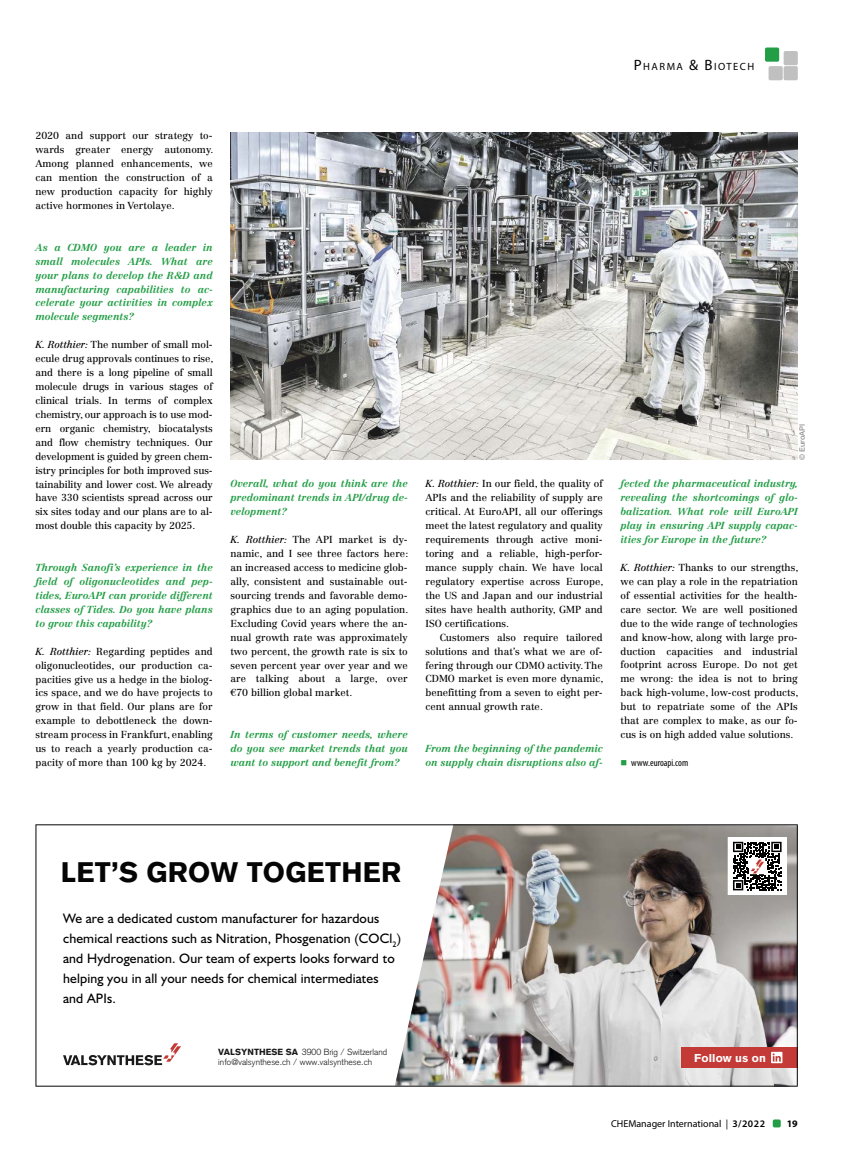
<style>
.page{position:relative;width:851px;height:1170px;background:#fff}
.page>*{position:absolute;margin:0;border:0;box-sizing:border-box;transform-origin:0 0}
.t1{font:900 27.75px "Akzidenz Grotesk";letter-spacing:.01em;color:#050505}
.t2{font:13.75px/20px "Humanist 521 BT";letter-spacing:.01em;color:#000}
.t3{font:900 11.25px "Akzidenz Grotesk";letter-spacing:.015em;color:#fff}
.t4{font:10.5px "Myriad Pro";letter-spacing:.145em;color:#000}
.t5{font:10px/13.9px "Centennial LT Std";color:#000;text-align:justify}
.t6{font:italic 700 10px/13.9px "Centennial LT Std";color:#239e46;text-align:justify}
.t7{font:10px "Myriad Pro";color:#000}
.t8{font:condensed 10px "Myriad Pro";color:#000}
.t9{font:700 10px "Myriad Pro";color:#000}
.t10{font:300 8.75px/10px "Akzidenz Grotesk";letter-spacing:.005em;color:#19191a}
.t11{font:500 7.5px "Helvetica Neue LT Std";color:#939393}
.s1{font-size:15px}
.s2{font-style:italic}
.s3{color:#239e46}
.s4{font-weight:900}
.s5{font-weight:600}
</style>
<div class="page">
<svg style="left:35px;top:824px;width:762px;height:262px"></svg>
<svg style="left:63px;top:1043px;width:118px;height:22px"></svg>
<div style="left:727px;top:837px;width:59px;height:57px;background:#fff"></div>
<svg style="left:733px;top:841px;width:48px;height:49px"></svg>
<img style="left:749px;top:857px;width:16px;height:17px">
<img style="left:230px;top:132px;width:567px;height:327px">
<div style="left:772px;top:1119px;width:8px;height:8px;background:#239e46;border-radius:2px"></div>
<div style="left:764px;top:47px;width:15px;height:15px;background:#239e46;border-radius:2px"></div>
<div style="left:768px;top:66px;width:14px;height:14px;background:#c0c0c0;border-radius:2px"></div>
<div style="left:783px;top:51px;width:14px;height:14px;background:#c0c0c0;border-radius:2px"></div>
<div style="left:783px;top:66px;width:14px;height:14px;background:#c0c0c0;border-radius:2px"></div>
<p class="t4" style="left:633px;top:60px;width:122px"><span class="s1">P</span>HARMA <span class="s1">&amp; B</span>IOTECH</p>
<p class="t5" style="left:35px;top:129px;width:179px">2020 and support our strategy to&shy;wards greater energy autonomy.<br>Among planned enhancements, we can mention the construction of a new production capacity for highly active hormones in Vertolaye.</p>
<p class="t6" style="left:35px;top:240px;width:179px">As a CDMO you are a leader in small molecules APIs. What are your plans to develop the R&amp;D and manufacturing capabilities to ac&shy;celerate your activities in complex molecule segments?</p>
<p class="t5" style="left:35px;top:338px;width:179px"><span class="s2">K. Rotthier:</span> The number of small mol&shy;ecule drug approvals continues to rise, and there is a long pipeline of small molecule drugs in various stages of clinical trials. In terms of complex chemistry, our approach is to use mod&shy;ern organic chemistry, biocatalysts and flow chemistry techniques. Our development is guided by green chem&shy;istry principles for both improved sus&shy;tainability and lower cost. We already have 330 scientists spread across our six sites today and our plans are to al&shy;most double this capacity by 2025.</p>
<p class="t6" style="left:35px;top:560px;width:179px">Through Sanofi’s experience in the field of oligonucleotides and pep&shy;tides, EuroAPI can provide different classes of Tides. Do you have plans to grow this capability?</p>
<p class="t5" style="left:35px;top:644px;width:179px"><span class="s2">K. Rotthier:</span> Regarding peptides and oligonucleotides, our production ca&shy;pacities give us a hedge in the biolog&shy;ics space, and we do have projects to grow in that field. Our plans are for example to debottleneck the down&shy;stream process in Frankfurt, enabling us to reach a yearly production ca&shy;pacity of more than 100 kg by 2024.</p>
<p class="t6" style="left:230px;top:477px;width:179px">Overall, what do you think are the predominant trends in API/drug de&shy;velopment?</p>
<p class="t5" style="left:230px;top:532px;width:179px"><span class="s2">K. Rotthier:</span> The API market is dy&shy;namic, and I see three factors here: an increased access to medicine glob&shy;ally, consistent and sustainable out&shy;sourcing trends and favorable demo&shy;graphics due to an aging population.<br>Excluding Covid years where the an&shy;nual growth rate was approximately two percent, the growth rate is six to seven percent year over year and we are talking about a large, over €70 billion global market.</p>
<p class="t6" style="left:230px;top:727px;width:179px">In terms of customer needs, where do you see market trends that you want to support and benefit from?</p>
<p class="t5" style="left:425px;top:477px;width:179px"><span class="s2">K. Rotthier:</span> In our field, the quality of APIs and the reliability of supply are critical. At EuroAPI, all our offerings meet the latest regulatory and quality requirements through active moni&shy;toring and a reliable, high-perfor&shy;mance supply chain. We have local regulatory expertise across Europe, the US and Japan and our industrial sites have health authority, GMP and ISO certifications.</p>
<p class="t5" style="left:425px;top:630px;width:179px;text-indent:14px">Customers also require tailored solutions and that’s what we are of&shy;fering through our CDMO activity. The CDMO market is even more dynamic, benefitting from a seven to eight per&shy;cent annual growth rate.</p>
<p class="t6" style="left:425px;top:741px;width:179px">From the beginning of the pandemic on supply chain disruptions also af-</p>
<p class="t11" style="left:797px;top:459px;width:38px;rotate:-90deg">© EuroAPI</p>
<p class="t6" style="left:620px;top:477px;width:179px">fected the pharmaceutical industry, revealing the shortcomings of glo&shy;balization. What role will EuroAPI play in ensuring API supply capac&shy;ities for Europe in the future?</p>
<p class="t5" style="left:620px;top:560px;width:179px"><span class="s2">K. Rotthier:</span> Thanks to our strengths, we can play a role in the repatriation of essential activities for the health&shy;care sector. We are well positioned due to the wide range of technologies and know-how, along with large pro&shy;duction capacities and industrial footprint across Europe. Do not get me wrong: the idea is not to bring back high-volume, low-cost products, but to repatriate some of the APIs that are complex to make, as our fo&shy;cus is on high added value solutions.</p>
<p class="t8" style="left:620px;top:756px;width:69px"><span class="s3">■</span> www.euroapi.com</p>
<h1 class="t1" style="left:61px;top:855px;width:342px">LET’S GROW TOGETHER</h1>
<p class="t2" style="left:63px;top:907px;width:339px">We are a dedicated custom manufacturer for hazardous chemical reactions such as Nitration, Phosgenation (COCl<sub>2</sub>) and Hydrogenation. Our team of experts looks forward to helping you in all your needs for chemical intermediates and APIs.</p>
<p class="t10" style="left:218px;top:1047px;width:170px"><span class="s4">VALSYNTHESE SA</span> 3900 Brig / Switzerland info@valsynthese.ch / www.valsynthese.ch</p>
<p class="t3" style="left:694px;top:1050px;width:73px">Follow us on</p>
<p class="t7" style="left:611px;top:1117px;width:155px">CHEManager International | <span class="s5">3/2022</span></p>
<p class="t9" style="left:786px;top:1117px;width:13px">19</p>
</div>
